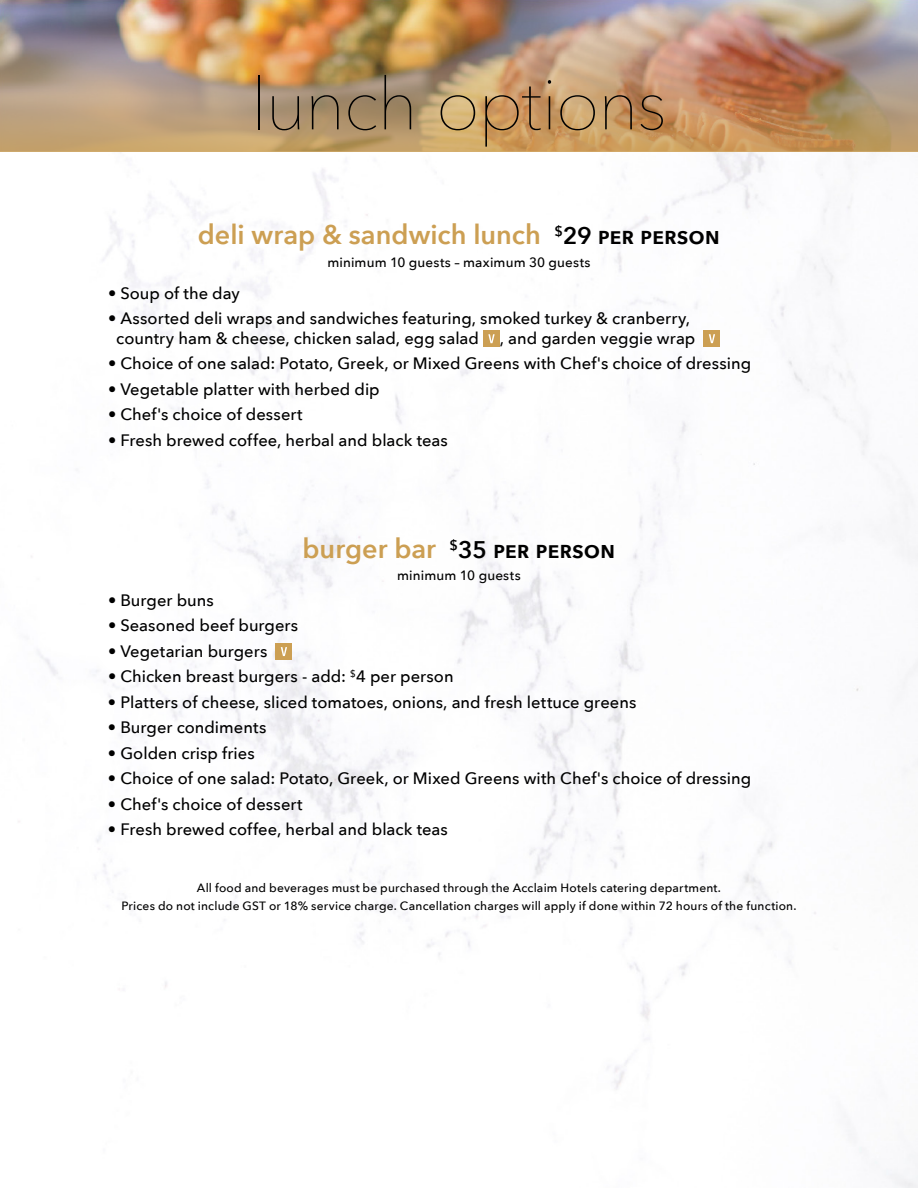
<style>
.page{position:relative;width:918px;height:1188px;background:#fff}
.page>*{position:absolute;margin:0;border:0;box-sizing:border-box;transform-origin:0 0}
.t1{font:200 72px "Avenir Next";letter-spacing:-.025em;color:#000}
.t2{font:600 27px "Avenir Next";color:#cc9f53}
.t3{font:600 24px "Avenir Next";letter-spacing:-.005em;color:#000}
.t4{font:500 16.5px/19.5px "Avenir Next";color:#000}
.t5{font:500 13.5px "Avenir Next";letter-spacing:.01em;color:#000}
.t6{font:500 12px/18px "Avenir Next";letter-spacing:.015em;color:#000;text-align:center}
.s1{font-size:24px;color:#000}
.s2{font-size:27px;color:#cc9f53}
</style>
<div class="page">
<img style="left:18px;top:152px;width:900px;height:1036px">
<div style="left:483px;top:331px;width:17px;height:16px;background:#cc9f53"></div>
<svg style="left:488px;top:334px;width:7px;height:9px"></svg>
<div style="left:704px;top:330px;width:16px;height:17px;background:#cc9f53"></div>
<svg style="left:709px;top:334px;width:6px;height:9px"></svg>
<div style="left:276px;top:643px;width:16px;height:17px;background:#cc9f53"></div>
<svg style="left:281px;top:647px;width:6px;height:9px"></svg>
<img style="left:0;top:0;width:918px;height:152px">
<h1 class="t1" style="left:251px;top:44px;width:417px">lunch options</h1>
<h2 class="t2" style="left:198px;top:212px;width:524px">deli wrap &amp; sandwich lunch <sup>$</sup><span class="s1">29 per person</span></h2>
<p class="t5" style="left:327px;top:251px;width:265px">minimum 10 guests – maximum 30 guests</p>
<p class="t4" style="left:108px;top:283px;width:133px">• Soup of the day</p>
<p class="t4" style="left:116px;top:308px;width:575px;text-indent:-8px">• Assorted deli wraps and sandwiches featuring, smoked turkey &amp; cranberry, country ham &amp; cheese, chicken salad, egg salad</p>
<p class="t4" style="left:500px;top:328px;width:197px">, and garden veggie wrap</p>
<p class="t4" style="left:108px;top:353px;width:645px">• Choice of one salad: Potato, Greek, or Mixed Greens with Chef's choice of dressing</p>
<p class="t4" style="left:108px;top:379px;width:273px">• Vegetable platter with herbed dip</p>
<p class="t4" style="left:108px;top:404px;width:196px">• Chef's choice of dessert</p>
<p class="t4" style="left:108px;top:430px;width:341px">• Fresh brewed coffee, herbal and black teas</p>
<h3 class="t3" style="left:303px;top:529px;width:314px"><span class="s2">burger bar</span> <sup>$</sup>35 per person</h3>
<p class="t5" style="left:397px;top:564px;width:125px">minimum 10 guests</p>
<p class="t4" style="left:108px;top:590px;width:107px">• Burger buns</p>
<p class="t4" style="left:108px;top:615px;width:192px">• Seasoned beef burgers</p>
<p class="t4" style="left:108px;top:641px;width:161px">• Vegetarian burgers</p>
<p class="t4" style="left:108px;top:666px;width:347px">• Chicken breast burgers - add: <sup>$</sup>4 per person</p>
<p class="t4" style="left:108px;top:692px;width:530px">• Platters of cheese, sliced tomatoes, onions, and fresh lettuce greens</p>
<p class="t4" style="left:108px;top:717px;width:160px">• Burger condiments</p>
<p class="t4" style="left:108px;top:743px;width:148px">• Golden crisp fries</p>
<p class="t4" style="left:108px;top:768px;width:645px">• Choice of one salad: Potato, Greek, or Mixed Greens with Chef's choice of dressing</p>
<p class="t4" style="left:108px;top:794px;width:196px">• Chef's choice of dessert</p>
<p class="t4" style="left:108px;top:819px;width:341px">• Fresh brewed coffee, herbal and black teas</p>
<p class="t6" style="left:121px;top:879px;width:677px">All food and beverages must be purchased through the Acclaim Hotels catering department.<br>Prices do not include GST or 18% service charge. Cancellation charges will apply if done within 72 hours of the function.</p>
</div>
